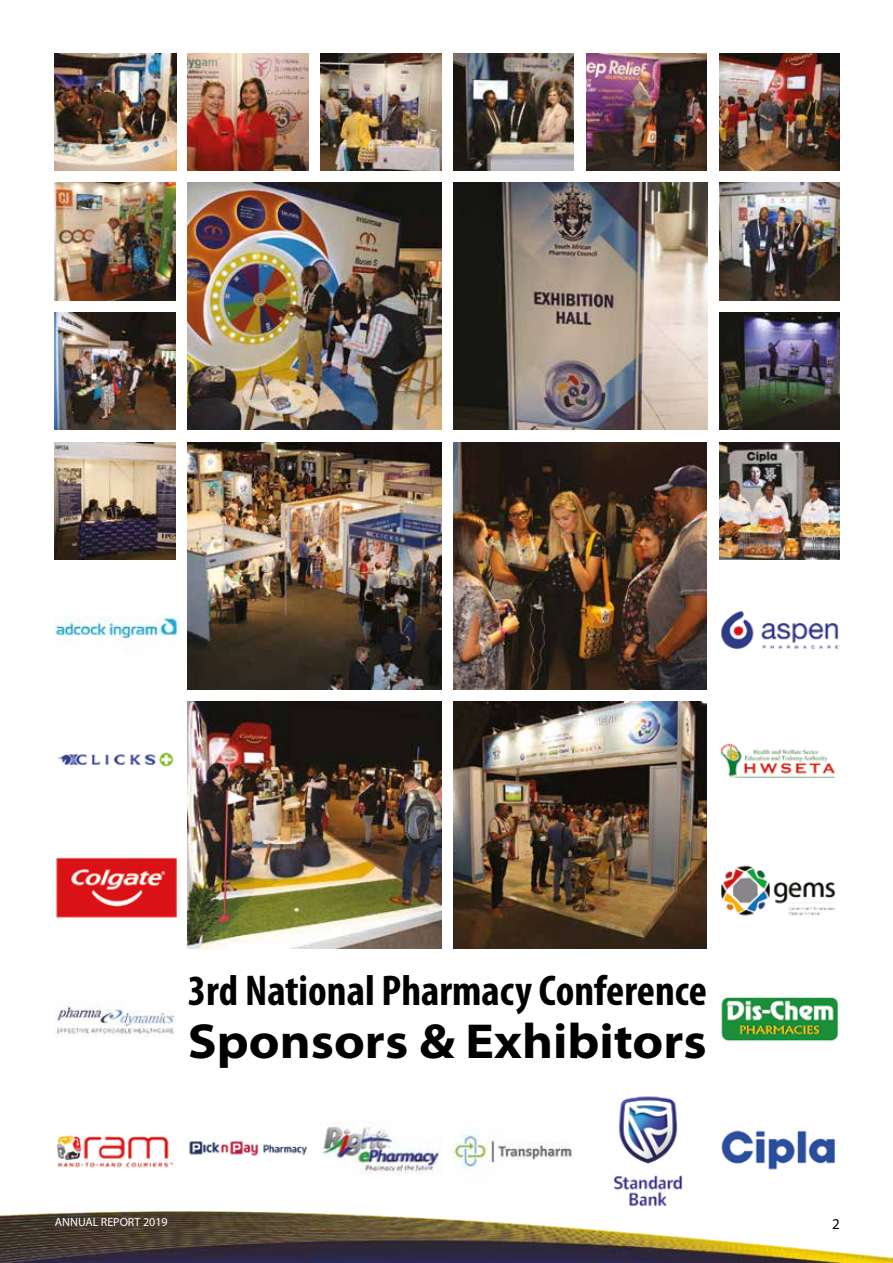
<style>
.page{position:relative;width:893px;height:1263px;background:#fff}
.page>*{position:absolute;margin:0;border:0;box-sizing:border-box;transform-origin:0 0}
.t1{font:700 semi-expanded 49.35px "Myriad Pro";color:#000}
.t2{font:700 condensed 43.2px "Myriad Pro";color:#000}
.t3{font:15px "Myriad Pro";color:#000}
.t4{font:12px "Myriad Pro";color:#fff}
</style>
<div class="page">
<img style="left:0;top:1210px;width:893px;height:53px">
<img style="left:56px;top:857px;width:122px;height:61px">
<img style="left:454px;top:702px;width:253px;height:247px">
<img style="left:55px;top:617px;width:123px;height:23px">
<img style="left:721px;top:611px;width:119px;height:38px">
<img style="left:721px;top:1130px;width:114px;height:40px">
<img style="left:57px;top:752px;width:117px;height:15px">
<img style="left:721px;top:997px;width:119px;height:45px">
<img style="left:721px;top:865px;width:116px;height:51px">
<img style="left:720px;top:743px;width:115px;height:35px">
<img style="left:454px;top:183px;width:253px;height:247px">
<img style="left:720px;top:313px;width:120px;height:117px">
<img style="left:55px;top:442px;width:120px;height:117px">
<img style="left:720px;top:442px;width:120px;height:117px">
<img style="left:454px;top:442px;width:253px;height:247px">
<img style="left:720px;top:183px;width:120px;height:117px">
<img style="left:55px;top:183px;width:120px;height:117px">
<img style="left:720px;top:53px;width:120px;height:117px">
<img style="left:55px;top:313px;width:120px;height:117px">
<img style="left:188px;top:702px;width:253px;height:247px">
<img style="left:188px;top:183px;width:253px;height:247px">
<img style="left:587px;top:53px;width:120px;height:117px">
<img style="left:454px;top:53px;width:120px;height:117px">
<img style="left:321px;top:53px;width:120px;height:117px">
<img style="left:188px;top:53px;width:120px;height:117px">
<img style="left:188px;top:442px;width:253px;height:247px">
<img style="left:55px;top:53px;width:122px;height:117px">
<img style="left:55px;top:1002px;width:120px;height:35px">
<img style="left:189px;top:1141px;width:118px;height:15px">
<img style="left:56px;top:1134px;width:118px;height:34px">
<img style="left:322px;top:1122px;width:119px;height:52px">
<img style="left:614px;top:1096px;width:69px;height:110px">
<img style="left:454px;top:1133px;width:120px;height:36px">
<p class="t2" style="left:188px;top:966px;width:521px">3rd National Pharmacy Conference</p>
<p class="t1" style="left:188px;top:1013px;width:521px">Sponsors &amp; Exhibitors</p>
<p class="t4" style="left:55px;top:1216px;width:114px">ANNUAL REPORT 2019</p>
<p class="t3" style="left:832px;top:1216px;width:9px">2</p>
</div>
